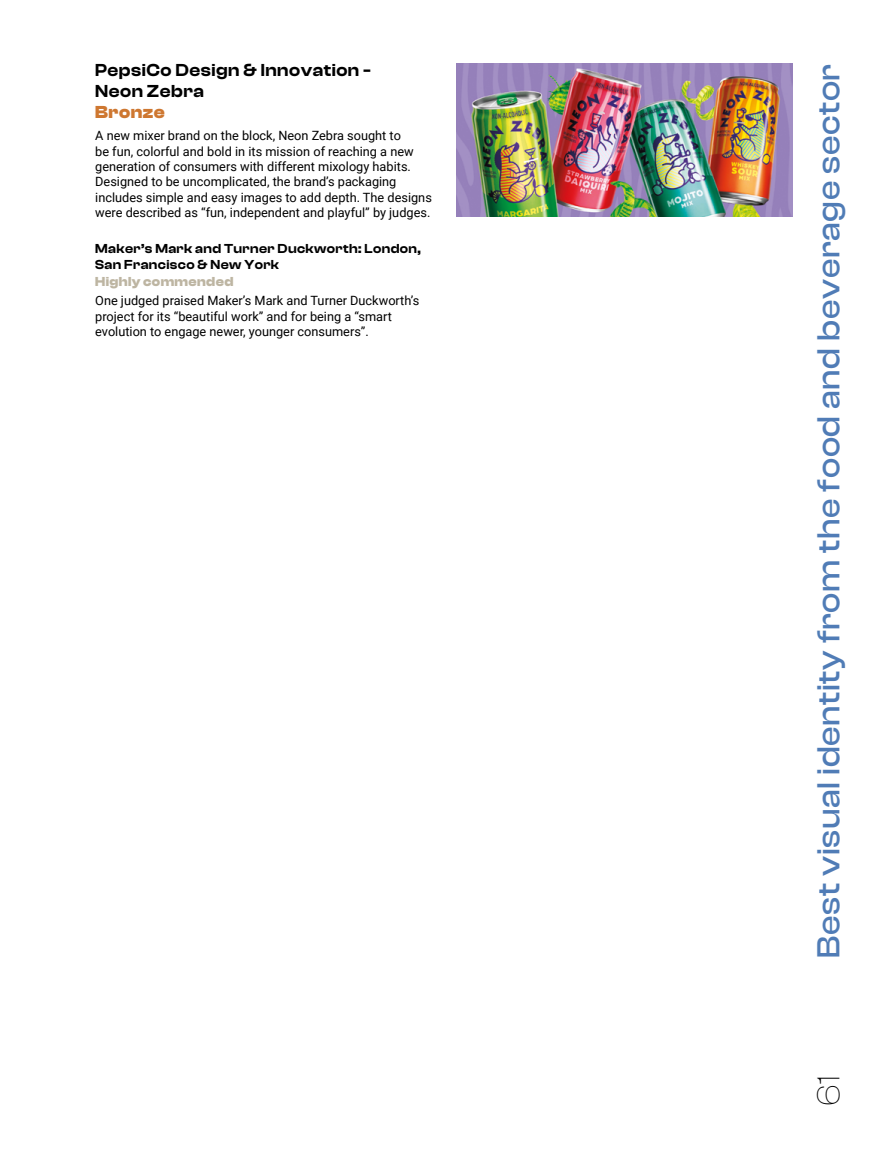
<style>
.page{position:relative;width:893px;height:1170px;background:#fff}
.page>*{position:absolute;margin:0;border:0;box-sizing:border-box;transform-origin:0 0}
.t1{font:500 33px "Clash Display";letter-spacing:.02em;color:#507cb6}
.t2{font:200 33px "Clash Display";color:#000}
.t3{font:600 18px/21.6px "Clash Display";letter-spacing:.03em;color:#000}
.t4{font:700 18px "Clash Display";letter-spacing:.03em;color:#ce7730}
.t5{font:600 13.5px/16.2px "Clash Display";letter-spacing:.03em;color:#000}
.t6{font:700 13.5px "Clash Display";letter-spacing:.03em;color:#bdb5a2}
.t7{font:12.75px/15.3px "Roboto";color:#000}
</style>
<div class="page">
<img style="left:457px;top:64px;width:335px;height:152px">
<h2 class="t3" style="left:95px;top:59px;width:277px">PepsiCo Design &amp; Innovation -<br>Neon Zebra</h2>
<h2 class="t4" style="left:95px;top:102px;width:71px">Bronze</h2>
<p class="t7" style="left:95px;top:128px;width:338px">A new mixer brand on the block, Neon Zebra sought to<br>be fun, colorful and bold in its mission of reaching a new generation of consumers with different mixology habits.<br>Designed to be uncomplicated, the brand’s packaging includes simple and easy images to add depth. The designs were described as “fun, independent and playful” by judges.</p>
<p class="t5" style="left:95px;top:240px;width:327px">Maker’s Mark and Turner Duckworth: London,<br>San Francisco &amp; New York</p>
<p class="t6" style="left:95px;top:274px;width:140px">Highly commended</p>
<p class="t7" style="left:95px;top:293px;width:326px">One judged praised Maker’s Mark and Turner Duckworth’s project for its “beautiful work” and for being a “smart evolution to engage newer, younger consumers”.</p>
<h1 class="t1" style="left:810px;top:957px;width:895px;rotate:-90deg">Best visual identity from the food and beverage sector</h1>
<h1 class="t2" style="left:810px;top:1106px;width:32px;rotate:-90deg">61</h1>
</div>
